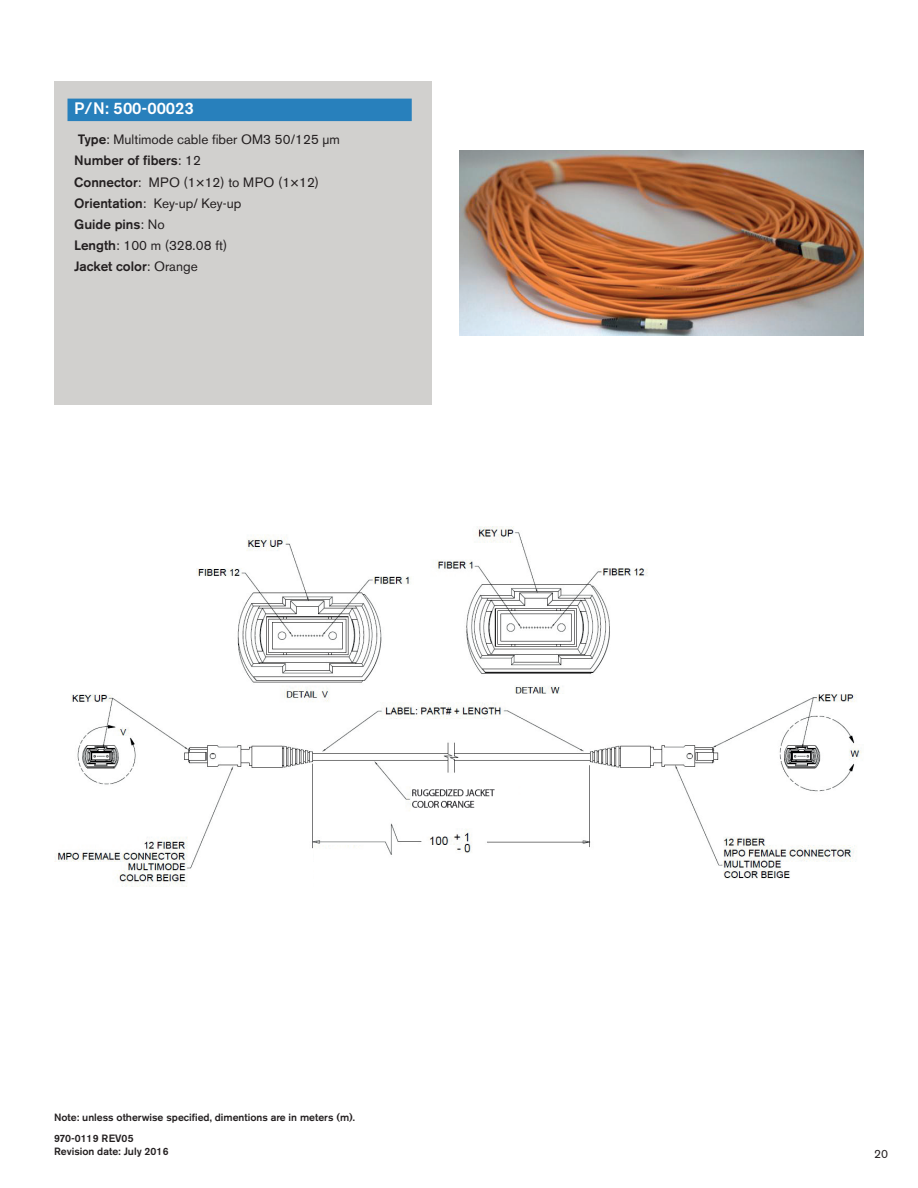
<style>
.page{position:relative;width:918px;height:1188px;background:#fff}
.page>*{position:absolute;margin:0;border:0;box-sizing:border-box;transform-origin:0 0}
.PartNumber{font:500 16.5px "Akzidenz Grotesk BE";color:#fff}
.Specs{font:13.5px "Akzidenz Grotesk BE";color:#231f20}
.Specs-2{font:500 13.5px "Akzidenz Grotesk BE";color:#231f20}
.Specs-3{font:13.5px "Akzidenz Grotesk BE";letter-spacing:.02em;color:#231f20}
.t1{font:12px "Akzidenz Grotesk BE";color:#231f20}
.t2{font:500 10.5px/12.6px "Akzidenz Grotesk BE";color:#231f20}
.s1{font-weight:500}
.s2{font-weight:400}
</style>
<div class="page">
<img style="left:54px;top:526px;width:808px;height:361px">
<img style="left:459px;top:151px;width:405px;height:184px">
<div style="left:54px;top:81px;width:378px;height:324px;background:#d1d0ce"></div>
<div style="left:68px;top:99px;width:344px;height:22px;background:#2880bc"></div>
<p class="PartNumber" style="left:74px;top:98px;width:121px">P/N: 500-00023</p>
<p class="Specs" style="left:78px;top:132px;width:264px"><span class="s1">Type</span>: Multimode cable fiber OM3 50/125 µm</p>
<p class="Specs-2" style="left:74px;top:152px;width:128px">Number of fibers<span class="s2">: 12</span></p>
<p class="Specs-3" style="left:74px;top:174px;width:246px"><span class="s1">Connector</span>: MPO (1×12) to MPO (1×12)</p>
<p class="Specs" style="left:74px;top:195px;width:169px"><span class="s1">Orientation</span>: Key-up/ Key-up</p>
<p class="Specs-2" style="left:74px;top:216px;width:92px">Guide pins<span class="s2">: No</span></p>
<p class="Specs" style="left:74px;top:237px;width:154px"><span class="s1">Length</span>: 100 m (328.08 ft)</p>
<p class="Specs-2" style="left:74px;top:258px;width:125px">Jacket color<span class="s2">: Orange</span></p>
<p class="t2" style="left:54px;top:1110px;width:303px">Note: unless otherwise specified, dimentions are in meters (m).</p>
<p class="t2" style="left:54px;top:1132px;width:116px">970-0119 REV05<br>Revision date: July 2016</p>
<p class="t1" style="left:874px;top:1147px;width:15px">20</p>
</div>
